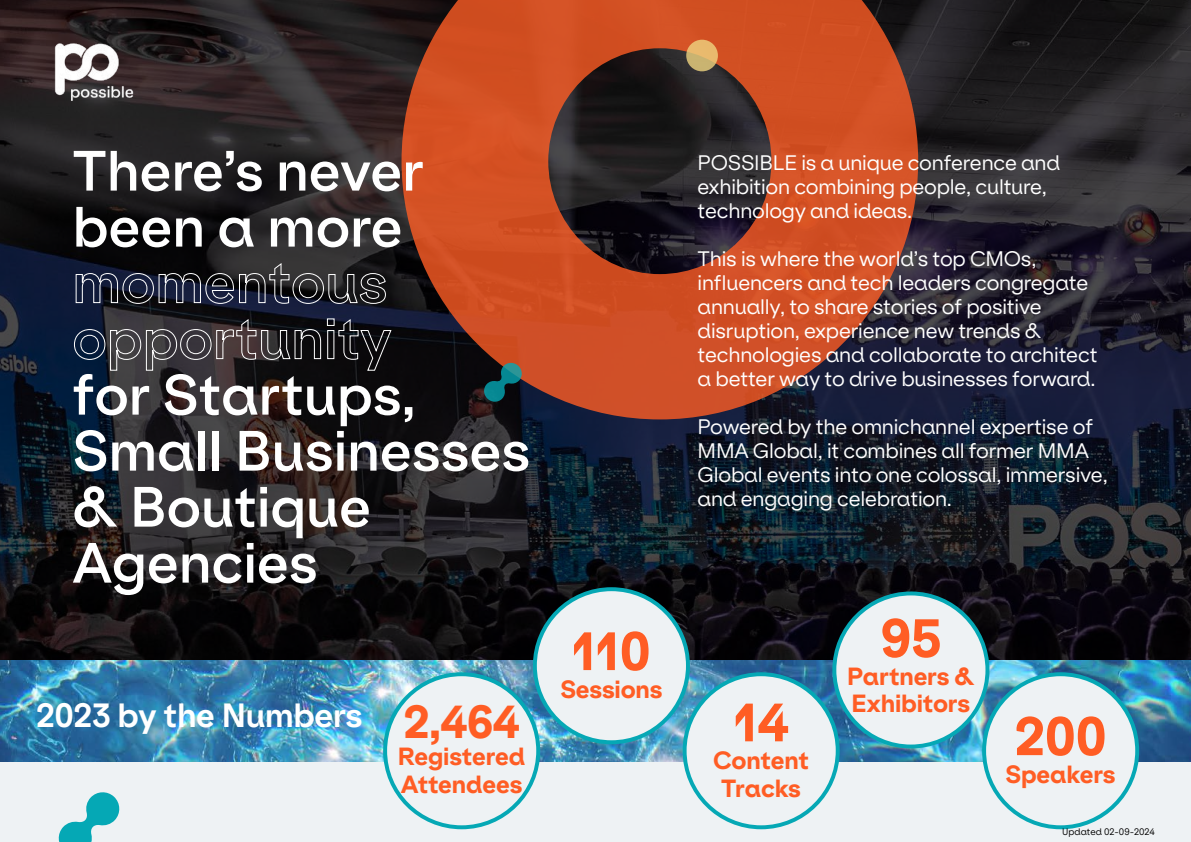
<style>
.page{position:relative;width:1191px;height:842px;background:#fff}
.page>*{position:absolute;margin:0;border:0;box-sizing:border-box;transform-origin:0 0}
.t1{font:600 54px/56px "ES Klarheit Kurrent";color:#fff}
.t2{font:800 51.3px "ES Klarheit Kurrent";letter-spacing:-.01em;color:#ff5d24}
.t3{font:800 44px "ES Klarheit Kurrent";color:#ff5d24}
.t4{font:700 32px "ES Klarheit Kurrent";letter-spacing:-.01em;color:#fff}
.t5{font:800 23.7px/27.6px "ES Klarheit Kurrent";letter-spacing:-.01em;color:#ff5d24;text-align:center}
.t6{font:20px/24px "ES Klarheit Kurrent";letter-spacing:-.01em;color:#fff}
.t7{font:9px "ES Klarheit Kurrent";color:#000}
</style>
<div class="page">
<img style="left:0;top:0;width:1191px;height:660px">
<div style="left:0;top:743px;width:1191px;height:99px;background:#eef2f4"></div>
<svg style="left:401px;top:0;width:517px;height:419px;background:#943e24"></svg>
<img style="left:0;top:660px;width:1191px;height:101px">
<div style="left:535px;top:589px;width:153px;height:153px;background:#eef2f4;border-radius:50%"></div>
<div style="left:533px;top:587px;width:157px;height:157px;border:4px solid #05a8b5;border-radius:50%"></div>
<div style="left:684px;top:674px;width:153px;height:153px;background:#eef2f4;border-radius:50%"></div>
<div style="left:682px;top:672px;width:157px;height:157px;border:4px solid #05a8b5;border-radius:50%"></div>
<div style="left:984px;top:674px;width:153px;height:153px;background:#eef2f4;border-radius:50%"></div>
<div style="left:982px;top:672px;width:157px;height:157px;border:4px solid #05a8b5;border-radius:50%"></div>
<div style="left:834px;top:593px;width:153px;height:153px;background:#eef2f4;border-radius:50%"></div>
<div style="left:832px;top:591px;width:157px;height:157px;border:4px solid #05a8b5;border-radius:50%"></div>
<div style="left:385px;top:674px;width:153px;height:153px;background:#eef2f4;border-radius:50%"></div>
<div style="left:383px;top:672px;width:157px;height:157px;border:4px solid #05a8b5;border-radius:50%"></div>
<img style="left:55px;top:43px;width:85px;height:57px">
<svg style="left:483px;top:362px;width:40px;height:41px;background:#164549"></svg>
<svg style="left:58px;top:792px;width:62px;height:50px"></svg>
<svg style="left:686px;top:40px;width:32px;height:31px"></svg>
<p class="t1" style="left:72px;top:137px;width:459px">There’s never been a more momentous opportunity<br>for Startups,<br>Small Businesses &amp; Boutique<br>Agencies</p>
<p class="t4" style="left:36px;top:689px;width:328px">2023 by the Numbers</p>
<p class="t3" style="left:403px;top:685px;width:118px">2,464</p>
<p class="t5" style="left:398px;top:741px;width:129px">Registered</p>
<p class="t5" style="left:401px;top:768px;width:123px">Attendees</p>
<p class="t2" style="left:572px;top:608px;width:80px">110</p>
<p class="t5" style="left:560px;top:673px;width:104px">Sessions</p>
<p class="t6" style="left:697px;top:149px;width:364px">POSSIBLE is a unique conference and exhibition combining people, culture, technology and ideas.</p>
<p class="t6" style="left:697px;top:245px;width:401px">This is where the world’s top CMOs, influencers and tech leaders congregate annually, to share stories of positive disruption, experience new trends &amp; technologies and collaborate to architect a better way to drive businesses forward.</p>
<p class="t6" style="left:697px;top:413px;width:412px">Powered by the omnichannel expertise of MMA Global, it combines all former MMA Global events into one colossal, immersive, and engaging celebration.</p>
<p class="t2" style="left:733px;top:680px;width:56px">14</p>
<p class="t5" style="left:713px;top:744px;width:97px">Content<br>Tracks</p>
<p class="t2" style="left:880px;top:595px;width:62px">95</p>
<p class="t5" style="left:847px;top:660px;width:129px">Partners &amp;</p>
<p class="t5" style="left:851px;top:687px;width:120px">Exhibitors</p>
<p class="t2" style="left:1014px;top:693px;width:94px">200</p>
<p class="t5" style="left:1005px;top:758px;width:112px">Speakers</p>
<p class="t7" style="left:1062px;top:824px;width:94px">Updated 02-09-2024</p>
</div>
